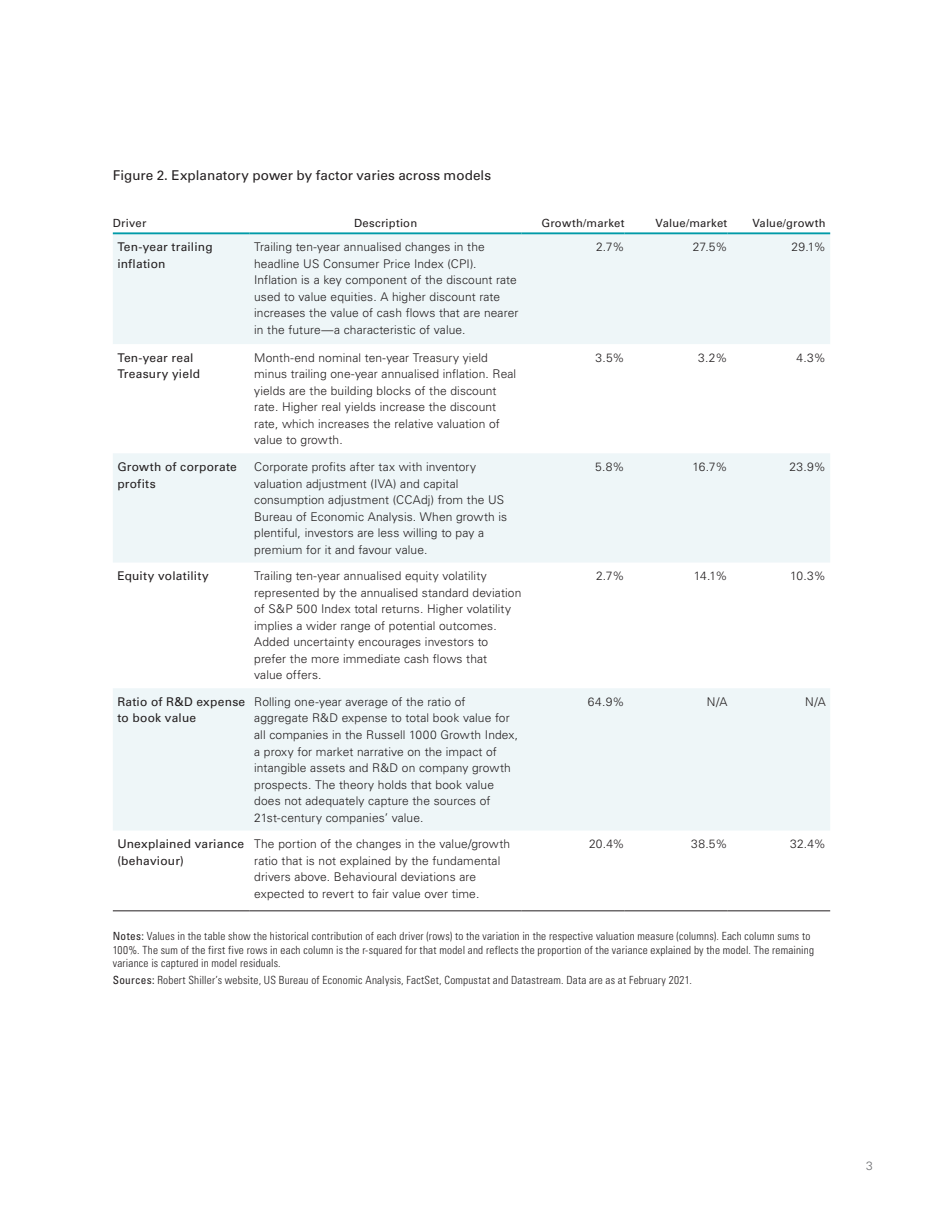
<style>
.page{position:relative;width:944px;height:1214px;background:#fff}
.page>*{position:absolute;margin:0;border:0;box-sizing:border-box;transform-origin:0 0}
.t1{font:13.5px "Univers LT Std";letter-spacing:.005em;color:#231f20}
.t2{font:300 12px/16.5px "Univers LT Std";letter-spacing:.01em;color:#231f20}
.t3{font:12px/16.5px "Univers LT Std";letter-spacing:.015em;color:#231f20}
.t4{font:300 12px "Univers LT Std";color:#6c6d70}
.t5{font:300 condensed 11.25px/13.5px "Univers LT Std";letter-spacing:.02em;color:#231f20}
.t6{font:11.25px "Univers LT Std";letter-spacing:.015em;color:#231f20}
.s1{font-weight:400}
</style>
<div class="page">
<svg style="left:113px;top:234px;width:717px;height:596px;fill:#eef6f8"></svg>
<hr style="left:113px;top:910px;width:137px;height:1px;background:#231f20">
<hr style="left:250px;top:910px;width:271px;height:1px;background:#231f20">
<hr style="left:521px;top:910px;width:103px;height:1px;background:#231f20">
<hr style="left:624px;top:910px;width:103px;height:1px;background:#231f20">
<hr style="left:727px;top:910px;width:103px;height:1px;background:#231f20">
<hr style="left:113px;top:232px;width:137px;height:2px;background:#009ba8">
<hr style="left:250px;top:232px;width:271px;height:2px;background:#009ba8">
<hr style="left:521px;top:232px;width:103px;height:2px;background:#009ba8">
<hr style="left:624px;top:232px;width:103px;height:2px;background:#009ba8">
<hr style="left:727px;top:232px;width:103px;height:2px;background:#009ba8">
<p class="t1" style="left:113px;top:167px;width:380px">Figure 2. Explanatory power by factor varies across models</p>
<p class="t6" style="left:113px;top:217px;width:35px">Driver</p>
<p class="t6" style="left:354px;top:217px;width:65px">Description</p>
<p class="t6" style="left:541px;top:217px;width:85px">Growth/market</p>
<p class="t6" style="left:655px;top:217px;width:73px">Value/market</p>
<p class="t6" style="left:752px;top:217px;width:75px">Value/growth</p>
<p class="t3" style="left:117px;top:239px;width:97px">Ten-year trailing inflation</p>
<p class="t2" style="left:254px;top:238px;width:266px">Trailing ten-year annualised changes in the headline US Consumer Price Index (CPI).<br>Inflation is a key component of the discount rate used to value equities. A higher discount rate increases the value of cash flows that are nearer in the future—a characteristic of value.</p>
<p class="t2" style="left:596px;top:238px;width:30px">2.7%</p>
<p class="t2" style="left:692px;top:238px;width:36px">27.5%</p>
<p class="t2" style="left:791px;top:238px;width:36px">29.1%</p>
<p class="t3" style="left:117px;top:349px;width:84px">Ten-year real<br>Treasury yield</p>
<p class="t2" style="left:254px;top:349px;width:263px">Month-end nominal ten-year Treasury yield minus trailing one-year annualised inflation. Real yields are the building blocks of the discount rate. Higher real yields increase the discount rate, which increases the relative valuation of value to growth.</p>
<p class="t2" style="left:595px;top:349px;width:30px">3.5%</p>
<p class="t2" style="left:698px;top:349px;width:31px">3.2%</p>
<p class="t2" style="left:796px;top:349px;width:31px">4.3%</p>
<p class="t3" style="left:117px;top:458px;width:121px">Growth of corporate profits</p>
<p class="t2" style="left:254px;top:458px;width:254px">Corporate profits after tax with inventory valuation adjustment (IVA) and capital consumption adjustment (CCAdj) from the US Bureau of Economic Analysis. When growth is plentiful, investors are less willing to pay a premium for it and favour value.</p>
<p class="t2" style="left:595px;top:458px;width:31px">5.8%</p>
<p class="t2" style="left:692px;top:458px;width:36px">16.7%</p>
<p class="t2" style="left:789px;top:458px;width:38px">23.9%</p>
<p class="t3" style="left:117px;top:568px;width:93px">Equity volatility</p>
<p class="t2" style="left:254px;top:568px;width:268px">Trailing ten-year annualised equity volatility represented by the annualised standard deviation of S&amp;P 500 Index total returns. Higher volatility implies a wider range of potential outcomes.<br>Added uncertainty encourages investors to prefer the more immediate cash flows that<br>value offers.</p>
<p class="t2" style="left:596px;top:568px;width:30px">2.7%</p>
<p class="t2" style="left:693px;top:568px;width:35px">14.1%</p>
<p class="t2" style="left:790px;top:568px;width:37px">10.3%</p>
<p class="t3" style="left:117px;top:693px;width:129px">Ratio of R&amp;D expense to book value</p>
<p class="t2" style="left:254px;top:693px;width:265px">Rolling one-year average of the ratio of aggregate R&amp;D expense to total book value for all companies in the Russell 1000 Growth Index, a proxy for market narrative on the impact of intangible assets and R&amp;D on company growth prospects. The theory holds that book value does not adequately capture the sources of 21st-century companies’ value.</p>
<p class="t2" style="left:588px;top:693px;width:38px">64.9%</p>
<p class="t2" style="left:707px;top:693px;width:22px">N/A</p>
<p class="t2" style="left:805px;top:693px;width:22px">N/A</p>
<p class="t3" style="left:117px;top:835px;width:128px">Unexplained variance (behaviour)</p>
<p class="t2" style="left:254px;top:835px;width:257px">The portion of the changes in the value/growth ratio that is not explained by the fundamental drivers above. Behavioural deviations are expected to revert to fair value over time.</p>
<p class="t2" style="left:589px;top:835px;width:37px">20.4%</p>
<p class="t2" style="left:691px;top:835px;width:38px">38.5%</p>
<p class="t2" style="left:790px;top:835px;width:37px">32.4%</p>
<p class="t5" style="left:113px;top:929px;width:702px"><span class="s1">Notes:</span> Values in the table show the historical contribution of each driver (rows) to the variation in the respective valuation measure (columns). Each column sums to<br>100%. The sum of the first five rows in each column is the r-squared for that model and reflects the proportion of the variance explained by the model. The remaining variance is captured in model residuals.</p>
<p class="t5" style="left:113px;top:973px;width:580px"><span class="s1">Sources:</span> Robert Shiller’s website, US Bureau of Economic Analysis, FactSet, Compustat and Datastream. Data are as at February 2021.</p>
<p class="t4" style="left:866px;top:1158px;width:8px">3</p>
</div>
